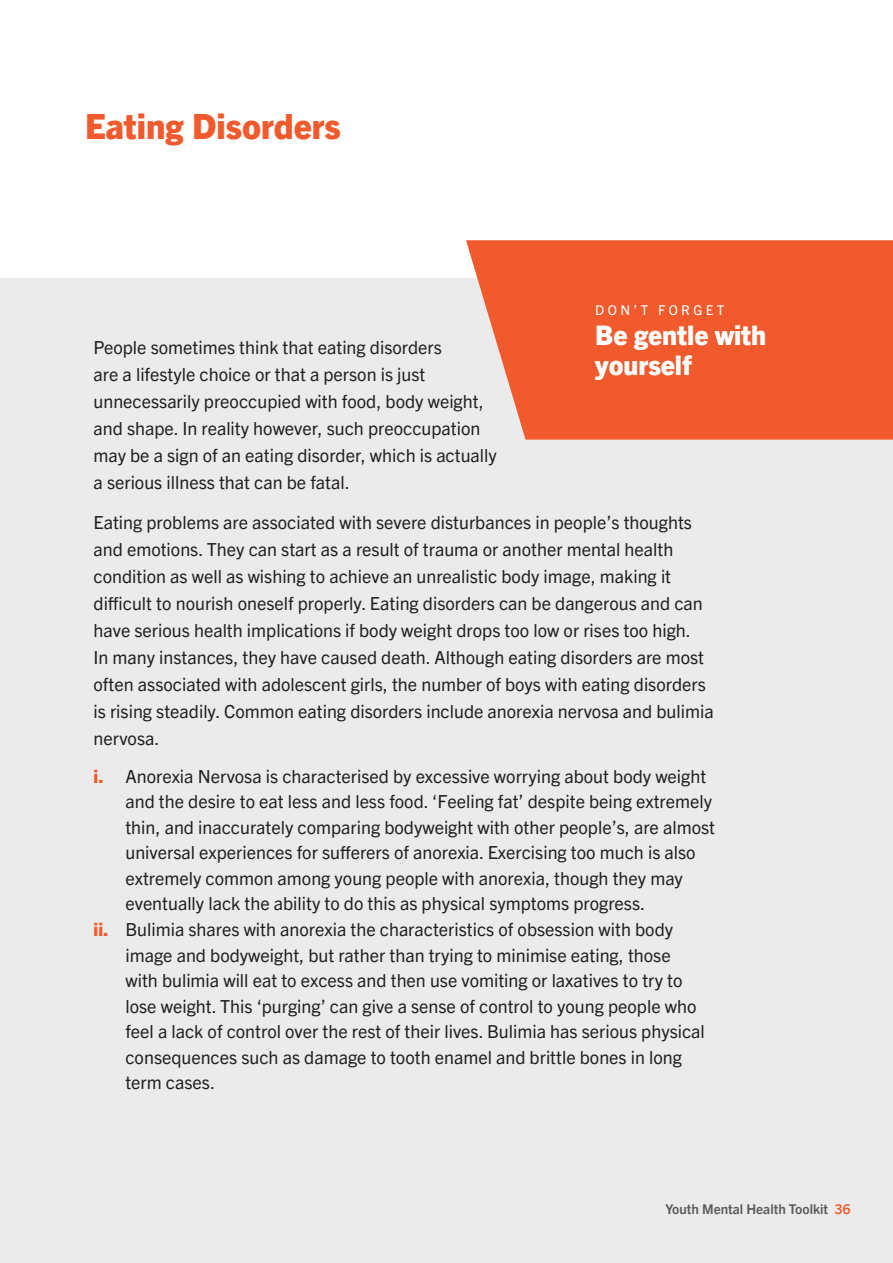
<style>
.page{position:relative;width:893px;height:1263px;background:#fff}
.page>*{position:absolute;margin:0;border:0;box-sizing:border-box;transform-origin:0 0}
.t1{font:800 34.8px "Trade Gothic Next LT Pro";color:#f15a2c}
.t2{font:800 27px/30px "Trade Gothic Next LT Pro";color:#fff}
.t3{font:18px/27px "Trade Gothic Next LT Pro";color:#231f20}
.t4{font:700 13.5px "Trade Gothic Next LT Pro";color:#595a5b}
.t5{font:13.5px "Trade Gothic Next LT Pro";letter-spacing:.25em;color:#fff}
.s1{font-weight:800;color:#f15a2c}
.s2{color:#f15a2c}
</style>
<div class="page">
<div style="left:0;top:279px;width:893px;height:984px;background:#ecebeb"></div>
<svg style="left:466px;top:240px;width:427px;height:200px;background:#f0653b"></svg>
<h1 class="t1" style="left:85px;top:102px;width:257px">Eating Disorders</h1>
<p class="t5" style="left:595px;top:301px;width:131px">DON’T FORGET</p>
<h2 class="t2" style="left:595px;top:318px;width:172px">Be gentle with yourself</h2>
<p class="t3" style="left:94px;top:333px;width:405px">People sometimes think that eating disorders<br>are a lifestyle choice or that a person is just unnecessarily preoccupied with food, body weight, and shape. In reality however, such preoccupation may be a sign of an eating disorder, which is actually a serious illness that can be fatal.</p>
<p class="t3" style="left:94px;top:507px;width:622px">Eating problems are associated with severe disturbances in people’s thoughts and emotions. They can start as a result of trauma or another mental health condition as well as wishing to achieve an unrealistic body image, making it difficult to nourish oneself properly. Eating disorders can be dangerous and can have serious health implications if body weight drops too low or rises too high.<br>In many instances, they have caused death. Although eating disorders are most often associated with adolescent girls, the number of boys with eating disorders is rising steadily. Common eating disorders include anorexia nervosa and bulimia nervosa.</p>
<p class="t3" style="left:94px;top:762px;width:614px"><span class="s1">i.</span> Anorexia Nervosa is characterised by excessive worrying about body weight</p>
<p class="t3" style="left:125px;top:787px;width:588px">and the desire to eat less and less food. ‘Feeling fat’ despite being extremely</p>
<p class="t3" style="left:125px;top:813px;width:591px">thin, and inaccurately comparing bodyweight with other people’s, are almost</p>
<p class="t3" style="left:125px;top:838px;width:572px">universal experiences for sufferers of anorexia. Exercising too much is also</p>
<p class="t3" style="left:125px;top:864px;width:559px">extremely common among young people with anorexia, though they may</p>
<p class="t3" style="left:125px;top:889px;width:518px">eventually lack the ability to do this as physical symptoms progress.</p>
<p class="t3" style="left:94px;top:915px;width:581px"><span class="s1">ii.</span> Bulimia shares with anorexia the characteristics of obsession with body</p>
<p class="t3" style="left:125px;top:940px;width:547px">image and bodyweight, but rather than trying to minimise eating, those</p>
<p class="t3" style="left:125px;top:966px;width:559px">with bulimia will eat to excess and then use vomiting or laxatives to try to</p>
<p class="t3" style="left:125px;top:991px;width:573px">lose weight. This ‘purging’ can give a sense of control to young people who</p>
<p class="t3" style="left:125px;top:1017px;width:581px">feel a lack of control over the rest of their lives. Bulimia has serious physical</p>
<p class="t3" style="left:125px;top:1042px;width:558px">consequences such as damage to tooth enamel and brittle bones in long</p>
<p class="t3" style="left:125px;top:1068px;width:88px">term cases.</p>
<p class="t4" style="left:665px;top:1199px;width:187px">Youth Mental Health Toolkit <span class="s2">36</span></p>
</div>
